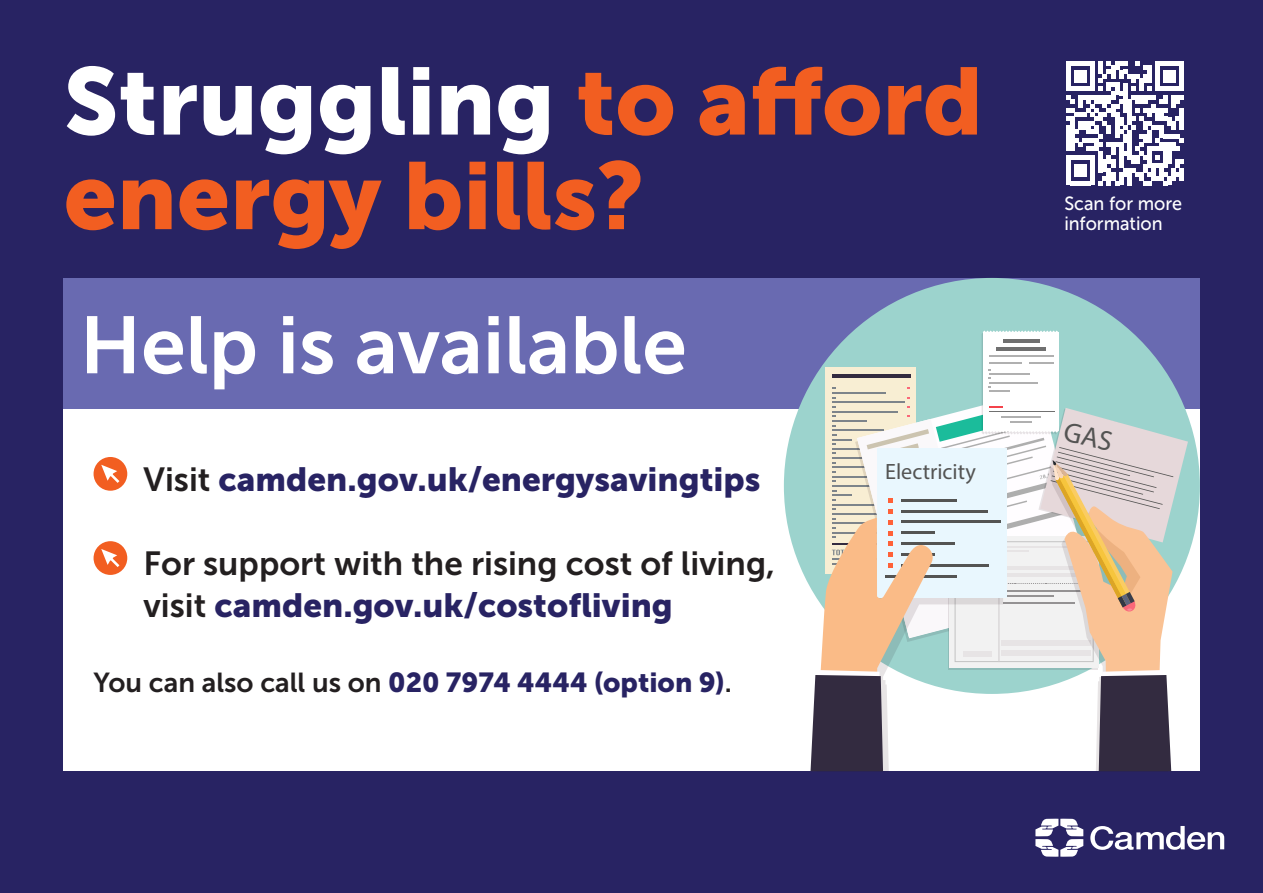
<style>
.page{position:relative;width:1263px;height:893px;background:#282363}
.page>*{position:absolute;margin:0;border:0;box-sizing:border-box;transform-origin:0 0}
.t1{font:94.35px/94.7px "Museo Sans 900";color:#f25e21}
.t2{font:80.55px "Museo Sans 700";color:#fff}
.t3{font:33.3px/41.7px "Museo Sans 700";color:#231f20}
.t4{font:33.3px "Museo Sans 900";color:#282363}
.t5{font:27.3px "Museo Sans 900";color:#282363}
.t6{font:22.2px "Myriad Pro";color:#545453}
.t7{font:19.05px/20.1px "Museo Sans 500";color:#fff;scale:.95 1}
.s1{color:#fff}
.s2{font-family:"Museo Sans 700";color:#231f20}
.s3{font-family:"Museo Sans 900";color:#282363}
</style>
<div class="page">
<div style="left:64px;top:393px;width:1136px;height:378px;background:#fff"></div>
<div style="left:64px;top:278px;width:1136px;height:130px;background:#696ab1"></div>
<svg style="left:1066px;top:61px;width:118px;height:124px"></svg>
<hr style="left:1180px;top:168px;width:4px;height:13px;background:#fff">
<div style="left:94px;top:457px;width:33px;height:34px;background:#f25e21;border-radius:50%"></div>
<svg style="left:101px;top:465px;width:18px;height:18px"></svg>
<div style="left:94px;top:541px;width:33px;height:34px;background:#f25e21;border-radius:50%"></div>
<svg style="left:101px;top:549px;width:18px;height:18px"></svg>
<div style="left:784px;top:278px;width:416px;height:416px;background:#9cd3cd;border-radius:50%"></div>
<svg style="left:1035px;top:819px;width:189px;height:38px"></svg>
<svg style="left:810px;top:331px;width:378px;height:440px"></svg>
<p class="t1" style="left:64px;top:54px;width:921px"><span class="s1">Struggling</span> to afford energy bills?</p>
<p class="t2" style="left:80px;top:301px;width:609px">Help is available</p>
<p class="t4" style="left:144px;top:460px;width:618px"><span class="s2">Visit</span> camden.gov.uk/energysavingtips</p>
<p class="t3" style="left:144px;top:542px;width:633px">For support with the rising cost of living, visit <span class="s3">camden.gov.uk/costofliving</span></p>
<p class="t5" style="left:94px;top:667px;width:640px"><span class="s2">You can also call us on</span> 020 7974 4444 (option 9)<span class="s2">.</span></p>
<p class="t6" style="left:885px;top:458px;width:92px">Electricity</p>
<p class="t7" style="left:1064px;top:193px;width:125px">Scan for more information</p>
</div>
